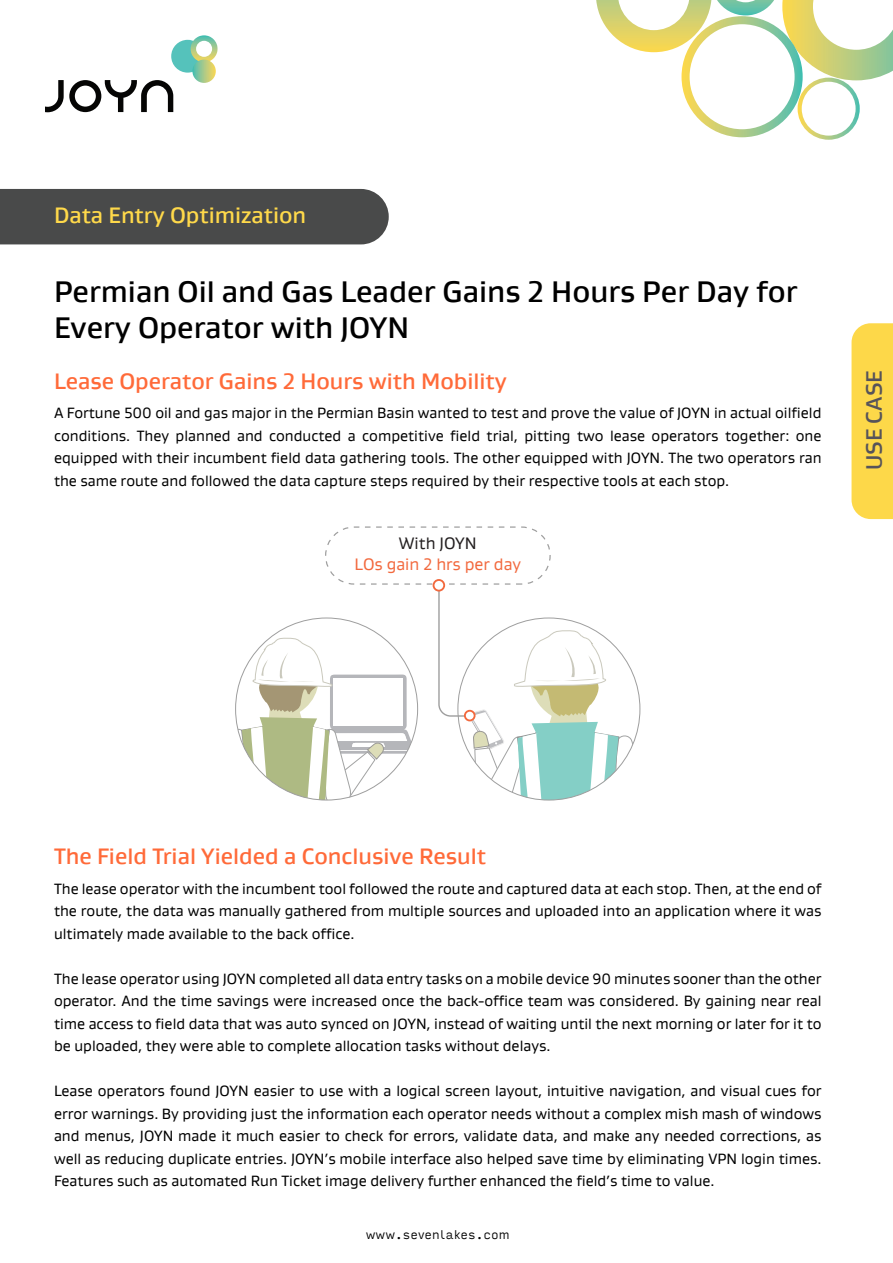
<style>
.page{position:relative;width:893px;height:1263px;background:#fff}
.page>*{position:absolute;margin:0;border:0;box-sizing:border-box;transform-origin:0 0}
.t1{font:500 30px/36px "Gustanlp";color:#000}
.t2{font:500 22.5px "Gustanlp";color:#ff6a39}
.t3{font:500 22.5px "Gustanlp";color:#ffd94a}
.t4{font:500 22.5px "Gustanlp";color:#56535a}
.t5{font:16.8px/20.1px "Gustanlp";color:#f2693e;text-align:center}
.t6{font:15px/22.5px "Gustanlp";color:#000;text-align:justify}
.t7{font:300 12px "Input Sans";color:#000}
.s1{color:#231f20}
</style>
<div class="page">
<svg style="left:171px;top:35px;width:46px;height:38px"></svg>
<svg style="left:192px;top:60px;width:24px;height:23px"></svg>
<svg style="left:45px;top:80px;width:128px;height:32px"></svg>
<svg style="left:596px;top:0;width:297px;height:140px"></svg>
<div style="left:0;top:189px;width:389px;height:55px;background:#494a4a"></div>
<div style="left:851px;top:323px;width:42px;height:196px;background:#fdd849"></div>
<div style="left:325px;top:526px;width:226px;height:59px;border:1px dashed #9e9e9e;border-radius:28px"></div>
<svg style="left:236px;top:637px;width:179px;height:163px"></svg>
<svg style="left:438px;top:584px;width:200px;height:216px"></svg>
<div style="left:465px;top:711px;width:10px;height:9px;background:#fff;border-radius:50%"></div>
<div style="left:464px;top:710px;width:12px;height:11px;border:2px solid #f2693e;border-radius:50%"></div>
<div style="left:434px;top:580px;width:10px;height:11px;background:#fff;border-radius:50%"></div>
<div style="left:433px;top:579px;width:12px;height:12px;border:2px solid #f2693e;border-radius:50%"></div>
<p class="t3" style="left:54px;top:200px;width:254px">Data Entry Optimization</p>
<p class="t1" style="left:54px;top:273px;width:745px">Permian Oil and Gas Leader Gains 2 Hours Per Day for<br>Every Operator with JOYN</p>
<p class="t2" style="left:54px;top:366px;width:454px">Lease Operator Gains 2 Hours with Mobility</p>
<p class="t6" style="left:54px;top:401px;width:769px">A Fortune 500 oil and gas major in the Permian Basin wanted to test and prove the value of JOYN in actual oilfield conditions. They planned and conducted a competitive field trial, pitting two lease operators together: one equipped with their incumbent field data gathering tools. The other equipped with JOYN. The two operators ran the same route and followed the data capture steps required by their respective tools at each stop.</p>
<p class="t5" style="left:354px;top:533px;width:168px"><span class="s1">With JOYN<br></span>LOs gain 2 hrs per day</p>
<p class="t4" style="left:859px;top:470px;width:101px;rotate:-90deg">USE CASE</p>
<p class="t2" style="left:54px;top:842px;width:434px">The Field Trial Yielded a Conclusive Result</p>
<p class="t6" style="left:54px;top:877px;width:769px">The lease operator with the incumbent tool followed the route and captured data at each stop. Then, at the end of the route, the data was manually gathered from multiple sources and uploaded into an application where it was ultimately made available to the back office.</p>
<p class="t6" style="left:54px;top:967px;width:769px">The lease operator using JOYN completed all data entry tasks on a mobile device 90 minutes sooner than the other operator. And the time savings were increased once the back-office team was considered. By gaining near real time access to field data that was auto synced on JOYN, instead of waiting until the next morning or later for it to be uploaded, they were able to complete allocation tasks without delays.</p>
<p class="t6" style="left:54px;top:1079px;width:769px">Lease operators found JOYN easier to use with a logical screen layout, intuitive navigation, and visual cues for error warnings. By providing just the information each operator needs without a complex mish mash of windows and menus, JOYN made it much easier to check for errors, validate data, and make any needed corrections, as well as reducing duplicate entries. JOYN’s mobile interface also helped save time by eliminating VPN login times.<br>Features such as automated Run Ticket image delivery further enhanced the field’s time to value.</p>
<p class="t7" style="left:366px;top:1224px;width:145px">www.sevenlakes.com</p>
</div>
